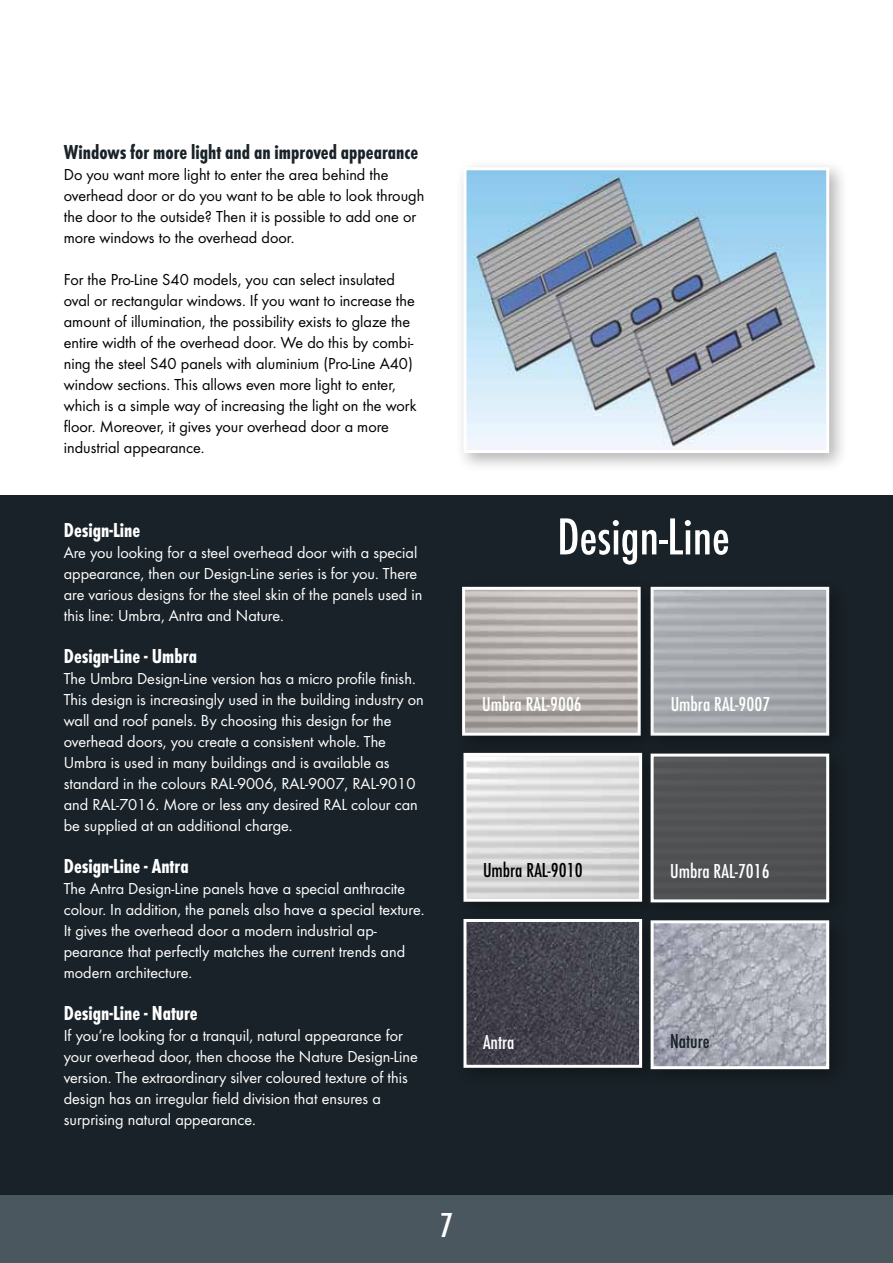
<style>
.page{position:relative;width:893px;height:1263px;background:#fff}
.page>*{position:absolute;margin:0;border:0;box-sizing:border-box;transform-origin:0 0}
.t1{font:500 54px "Futura Con";color:#fff}
.t2{font:500 36px "Futura Con";color:#fff}
.t3{font:700 21px "Futura Con";color:#fff}
.t4{font:500 21px "Futura Con";color:#fff}
.t5{font:700 21px "Futura Con";color:#192228}
.t6{font:500 21px "Futura Con";color:#000}
.t7{font:500 21px "Futura Con";color:#192228}
.t8{font:16.5px/21px "Futura Boo";color:#fff}
.t9{font:16.5px/21px "Futura Boo";color:#000}
</style>
<div class="page">
<div style="left:0;top:495px;width:893px;height:768px;background:#192228"></div>
<div style="left:0;top:1195px;width:893px;height:68px;background:#4b575f"></div>
<div style="left:455px;top:159px;width:394px;height:314px;background:#000;opacity:.3"></div>
<img style="left:467px;top:171px;width:358px;height:278px">
<div style="left:463px;top:167px;width:366px;height:286px;border:3px solid #fff"></div>
<div style="left:455px;top:744px;width:207px;height:178px;background:#161f24"></div>
<img style="left:467px;top:757px;width:171px;height:141px">
<div style="left:463px;top:753px;width:179px;height:149px;border:3px solid #fff"></div>
<div style="left:454px;top:578px;width:207px;height:178px;background:#000;opacity:.3"></div>
<img style="left:466px;top:591px;width:171px;height:141px">
<div style="left:462px;top:587px;width:179px;height:149px;border:3px solid #fff"></div>
<img style="left:467px;top:923px;width:171px;height:141px">
<div style="left:463px;top:919px;width:179px;height:149px;border:3px solid #fff"></div>
<div style="left:642px;top:912px;width:207px;height:177px;background:#000;opacity:.3"></div>
<img style="left:655px;top:924px;width:170px;height:141px">
<div style="left:651px;top:920px;width:178px;height:149px;border:3px solid #fff"></div>
<div style="left:642px;top:745px;width:207px;height:177px;background:#000;opacity:.3"></div>
<div style="left:655px;top:757px;width:170px;height:141px;background:#515253"></div>
<div style="left:651px;top:753px;width:178px;height:149px;border:3px solid #fff"></div>
<div style="left:642px;top:578px;width:207px;height:178px;background:#000;opacity:.3"></div>
<img style="left:655px;top:591px;width:170px;height:141px">
<div style="left:651px;top:587px;width:178px;height:149px;border:3px solid #fff"></div>
<p class="t5" style="left:64px;top:140px;width:356px">Windows for more light and an improved appearance</p>
<p class="t9" style="left:64px;top:164px;width:362px">Do you want more light to enter the area behind the overhead door or do you want to be able to look through the door to the outside? Then it is possible to add one or more windows to the overhead door.</p>
<p class="t9" style="left:64px;top:269px;width:354px">For the Pro-Line S40 models, you can select insulated oval or rectangular windows. If you want to increase the amount of illumination, the possibility exists to glaze the entire width of the overhead door. We do this by combi&shy;ning the steel S40 panels with aluminium (Pro-Line A40) window sections. This allows even more light to enter, which is a simple way of increasing the light on the work floor. Moreover, it gives your overhead door a more industrial appearance.</p>
<p class="t3" style="left:64px;top:518px;width:78px">Design-Line</p>
<p class="t8" style="left:64px;top:542px;width:360px">Are you looking for a steel overhead door with a special appearance, then our Design-Line series is for you. There are various designs for the steel skin of the panels used in this line: Umbra, Antra and Nature.</p>
<p class="t3" style="left:64px;top:644px;width:135px">Design-Line - Umbra</p>
<p class="t8" style="left:64px;top:668px;width:362px">The Umbra Design-Line version has a micro profile finish.<br>This design is increasingly used in the building industry on wall and roof panels. By choosing this design for the overhead doors, you create a consistent whole. The Umbra is used in many buildings and is available as standard in the colours RAL-9006, RAL-9007, RAL-9010 and RAL-7016. More or less any desired RAL colour can be supplied at an additional charge.</p>
<p class="t3" style="left:64px;top:854px;width:126px">Design-Line - Antra</p>
<p class="t8" style="left:64px;top:878px;width:362px">The Antra Design-Line panels have a special anthracite colour. In addition, the panels also have a special texture.<br>It gives the overhead door a modern industrial ap&shy;pearance that perfectly matches the current trends and modern architecture.</p>
<p class="t3" style="left:64px;top:1001px;width:135px">Design-Line - Nature</p>
<p class="t8" style="left:64px;top:1025px;width:355px">If you’re looking for a tranquil, natural appearance for your overhead door, then choose the Nature Design-Line version. The extraordinary silver coloured texture of this design has an irregular field division that ensures a surprising natural appearance.</p>
<h1 class="t1" style="left:557px;top:506px;width:174px">Design-Line</h1>
<p class="t4" style="left:482px;top:692px;width:101px">Umbra RAL-9006</p>
<p class="t6" style="left:483px;top:858px;width:101px">Umbra RAL-9010</p>
<p class="t4" style="left:671px;top:692px;width:101px">Umbra RAL-9007</p>
<p class="t4" style="left:670px;top:859px;width:101px">Umbra RAL-7016</p>
<p class="t4" style="left:483px;top:1030px;width:33px">Antra</p>
<p class="t7" style="left:670px;top:1029px;width:41px">Nature</p>
<h2 class="t2" style="left:440px;top:1205px;width:15px">7</h2>
</div>
